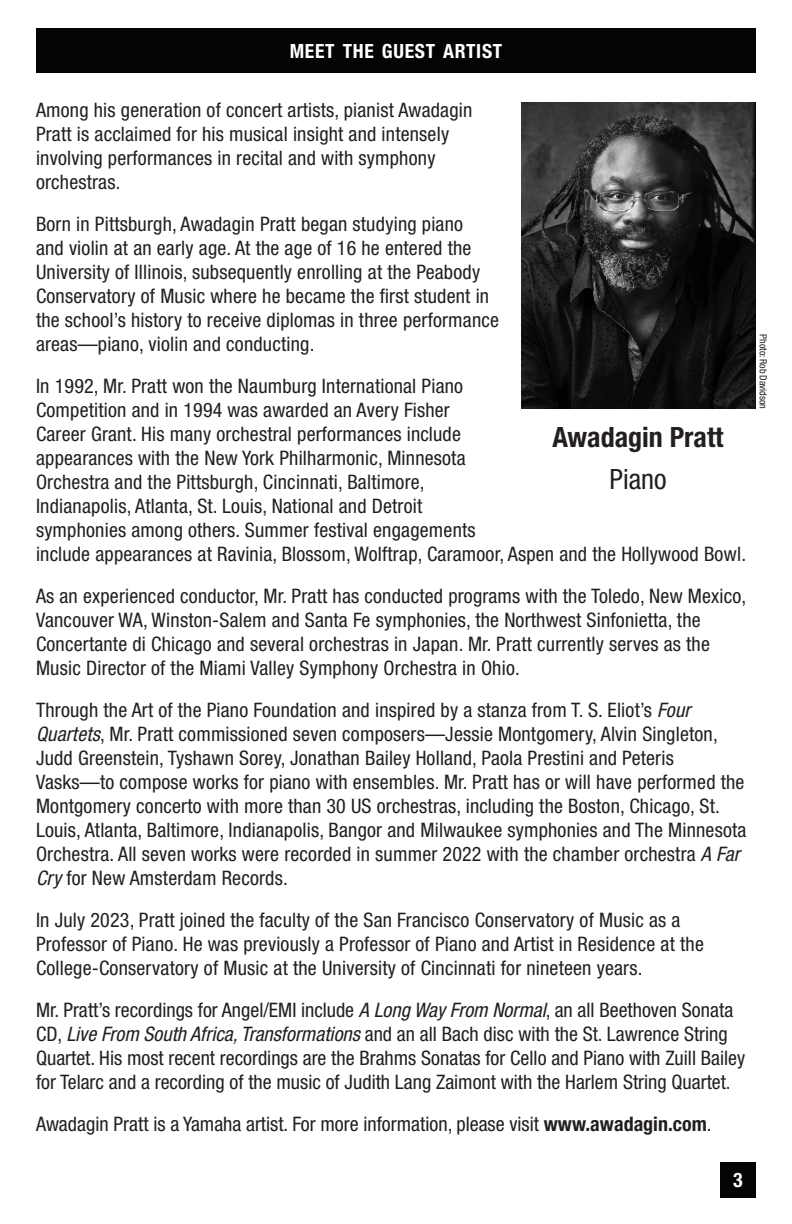
<style>
.page{position:relative;width:792px;height:1224px;background:#fff}
.page>*{position:absolute;margin:0;border:0;box-sizing:border-box;transform-origin:0 0}
.Main_Paragraph{font:700 condensed 28px "Helvetica Neue LT Std";color:#231f20}
.Main_Paragraph-2{font:condensed 28px "Helvetica Neue LT Std";color:#231f20}
.Main_Paragraph-3{font:condensed 20px/24px "Helvetica Neue LT Std";letter-spacing:.01em;color:#231f20}
.t1{font:700 condensed 20px "Helvetica Neue LT Std";color:#fff}
.Page_Header{font:700 condensed 19.6px "Helvetica Neue LT Std";letter-spacing:.035em;color:#fff}
.Main_Paragraph-4{font:condensed 10px "Helvetica Neue LT Std";letter-spacing:-.01em;color:#231f20}
.s1{font-style:italic}
.s2{font-weight:700}
</style>
<div class="page">
<div style="left:36px;top:28px;width:720px;height:45px;background:#040503"></div>
<div style="left:720px;top:1162px;width:36px;height:36px;background:#040503"></div>
<img style="left:522px;top:103px;width:234px;height:306px">
<p class="Page_Header" style="left:290px;top:39px;width:214px">MEET THE GUEST ARTIST</p>
<p class="Main_Paragraph-3" style="left:36px;top:98px;width:438px">Among his generation of concert artists, pianist Awadagin Pratt is acclaimed for his musical insight and intensely involving performances in recital and with symphony orchestras.</p>
<p class="Main_Paragraph-3" style="left:36px;top:212px;width:465px">Born in Pittsburgh, Awadagin Pratt began studying piano<br>and violin at an early age. At the age of 16 he entered the University of Illinois, subsequently enrolling at the Peabody Conservatory of Music where he became the first student in the school’s history to receive diplomas in three performance areas—piano, violin and conducting.</p>
<p class="Main_Paragraph-3" style="left:36px;top:374px;width:712px">In 1992, Mr. Pratt won the Naumburg International Piano<br>Competition and in 1994 was awarded an Avery Fisher<br>Career Grant. His many orchestral performances include<br>appearances with the New York Philharmonic, Minnesota<br>Orchestra and the Pittsburgh, Cincinnati, Baltimore,<br>Indianapolis, Atlanta, St. Louis, National and Detroit<br>symphonies among others. Summer festival engagements<br>include appearances at Ravinia, Blossom, Wolftrap, Caramoor, Aspen and the Hollywood Bowl.</p>
<p class="Main_Paragraph-3" style="left:36px;top:584px;width:712px">As an experienced conductor, Mr. Pratt has conducted programs with the Toledo, New Mexico, Vancouver WA, Winston-Salem and Santa Fe symphonies, the Northwest Sinfonietta, the Concertante di Chicago and several orchestras in Japan. Mr. Pratt currently serves as the Music Director of the Miami Valley Symphony Orchestra in Ohio.</p>
<p class="Main_Paragraph-3" style="left:36px;top:698px;width:712px">Through the Art of the Piano Foundation and inspired by a stanza from T. S. Eliot’s <span class="s1">Four Quartets</span>, Mr. Pratt commissioned seven composers—Jessie Montgomery, Alvin Singleton, Judd Greenstein, Tyshawn Sorey, Jonathan Bailey Holland, Paola Prestini and Peteris Vasks—to compose works for piano with ensembles. Mr. Pratt has or will have performed the Montgomery concerto with more than 30 US orchestras, including the Boston, Chicago, St.<br>Louis, Atlanta, Baltimore, Indianapolis, Bangor and Milwaukee symphonies and The Minnesota Orchestra. All seven works were recorded in summer 2022 with the chamber orchestra <span class="s1">A Far Cry</span> for New Amsterdam Records.</p>
<p class="Main_Paragraph-3" style="left:36px;top:908px;width:669px">In July 2023, Pratt joined the faculty of the San Francisco Conservatory of Music as a<br>Professor of Piano. He was previously a Professor of Piano and Artist in Residence at the<br>College-Conservatory of Music at the University of Cincinnati for nineteen years.</p>
<p class="Main_Paragraph-3" style="left:36px;top:998px;width:711px">Mr. Pratt’s recordings for Angel/EMI include <span class="s1">A Long Way From Normal</span>, an all Beethoven Sonata CD, <span class="s1">Live From South Africa, Transformations</span> and an all Bach disc with the St. Lawrence String Quartet. His most recent recordings are the Brahms Sonatas for Cello and Piano with Zuill Bailey for Telarc and a recording of the music of Judith Lang Zaimont with the Harlem String Quartet.</p>
<p class="Main_Paragraph-3" style="left:36px;top:1112px;width:677px">Awadagin Pratt is a Yamaha artist. For more information, please visit <span class="s2">www.awadagin.com</span>.</p>
<p class="Main_Paragraph" style="left:553px;top:420px;width:173px">Awadagin Pratt</p>
<p class="Main_Paragraph-2" style="left:610px;top:463px;width:59px">Piano</p>
<p class="Main_Paragraph-4" style="left:769px;top:334px;width:76px;rotate:90deg">Photo: Rob Davidson</p>
<p class="t1" style="left:733px;top:1167px;width:11px">3</p>
</div>
